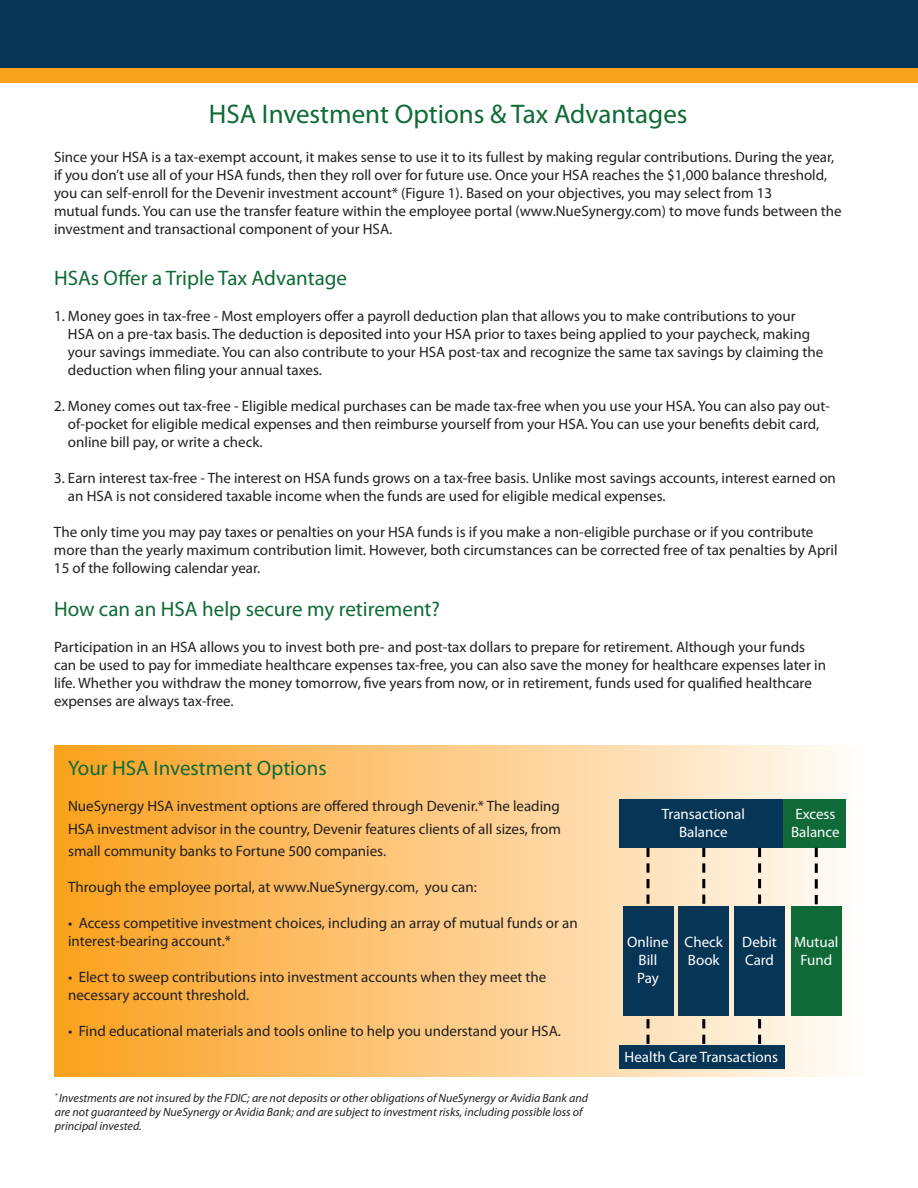
<style>
.page{position:relative;width:918px;height:1188px;background:#fff}
.page>*{position:absolute;margin:0;border:0;box-sizing:border-box;transform-origin:0 0}
.t1{font:27px "Myriad Pro";color:#0f6a37}
.t2{font:21px "Myriad Pro";color:#0f6a37}
.t3{font:15px/18px "Myriad Pro";color:#231f20}
.t4{font:15px/18px "Myriad Pro";color:#fff}
.t5{font:italic 12px/14.4px "Myriad Pro";color:#231f20}
</style>
<div class="page">
<div style="left:0;top:0;width:918px;height:68px;background:#073555"></div>
<div style="left:0;top:68px;width:918px;height:15px;background:#f9a21c"></div>
<div style="left:54px;top:745px;width:810px;height:331px;background:linear-gradient(to right,#faa01e,#fefbf7)"></div>
<div style="left:619px;top:799px;width:166px;height:49px;background:#073555"></div>
<div style="left:619px;top:1045px;width:166px;height:24px;background:#073555"></div>
<div style="left:783px;top:799px;width:63px;height:49px;background:#0f6a37"></div>
<svg style="left:646px;top:848px;width:4px;height:196px"></svg>
<svg style="left:702px;top:848px;width:3px;height:196px"></svg>
<svg style="left:758px;top:848px;width:3px;height:196px"></svg>
<svg style="left:815px;top:848px;width:3px;height:58px"></svg>
<div style="left:623px;top:906px;width:50px;height:110px;background:#073555"></div>
<div style="left:679px;top:906px;width:50px;height:110px;background:#073555"></div>
<div style="left:734px;top:906px;width:51px;height:110px;background:#073555"></div>
<div style="left:791px;top:906px;width:51px;height:110px;background:#0f6a37"></div>
<p class="t1" style="left:209px;top:97px;width:480px">HSA Investment Options &amp; Tax Advantages</p>
<p class="t3" style="left:54px;top:148px;width:789px">Since your HSA is a tax-exempt account, it makes sense to use it to its fullest by making regular contributions. During the year, if you don’t use all of your HSA funds, then they roll over for future use. Once your HSA reaches the $1,000 balance threshold, you can self-enroll for the Devenir investment account* (Figure 1). Based on your objectives, you may select from 13<br>mutual funds. You can use the transfer feature within the employee portal (www.NueSynergy.com) to move funds between the investment and transactional component of your HSA.</p>
<p class="t2" style="left:54px;top:265px;width:295px">HSAs Offer a Triple Tax Advantage</p>
<p class="t3" style="left:68px;top:307px;width:757px;text-indent:-14px">1. Money goes in tax-free - Most employers offer a payroll deduction plan that allows you to make contributions to your HSA on a pre-tax basis. The deduction is deposited into your HSA prior to taxes being applied to your paycheck, making your savings immediate. You can also contribute to your HSA post-tax and recognize the same tax savings by claiming the deduction when filing your annual taxes.</p>
<p class="t3" style="left:68px;top:397px;width:764px;text-indent:-14px">2. Money comes out tax-free - Eligible medical purchases can be made tax-free when you use your HSA. You can also pay out&shy;of-pocket for eligible medical expenses and then reimburse yourself from your HSA. You can use your benefits debit card, online bill pay, or write a check.</p>
<p class="t3" style="left:68px;top:469px;width:769px;text-indent:-14px">3. Earn interest tax-free - The interest on HSA funds grows on a tax-free basis. Unlike most savings accounts, interest earned on an HSA is not considered taxable income when the funds are used for eligible medical expenses.</p>
<p class="t3" style="left:54px;top:523px;width:785px">The only time you may pay taxes or penalties on your HSA funds is if you make a non-eligible purchase or if you contribute more than the yearly maximum contribution limit. However, both circumstances can be corrected free of tax penalties by April<br>15 of the following calendar year.</p>
<p class="t2" style="left:54px;top:596px;width:388px">How can an HSA help secure my retirement?</p>
<p class="t3" style="left:54px;top:638px;width:774px">Participation in an HSA allows you to invest both pre- and post-tax dollars to prepare for retirement. Although your funds can be used to pay for immediate healthcare expenses tax-free, you can also save the money for healthcare expenses later in life. Whether you withdraw the money tomorrow, five years from now, or in retirement, funds used for qualified healthcare expenses are always tax-free.</p>
<p class="t2" style="left:68px;top:755px;width:260px">Your HSA Investment Options</p>
<p class="t3" style="left:68px;top:795px;width:494px;line-height:22.5px;text-align:justify">NueSynergy HSA investment options are offered through Devenir.* The leading HSA investment advisor in the country, Devenir features clients of all sizes, from small community banks to Fortune 500 companies.</p>
<p class="t3" style="left:68px;top:878px;width:410px">Through the employee portal, at www.NueSynergy.com, you can:</p>
<p class="t3" style="left:68px;top:914px;width:511px">• Access competitive investment choices, including an array of mutual funds or an interest-bearing account.*</p>
<p class="t3" style="left:68px;top:968px;width:480px">• Elect to sweep contributions into investment accounts when they meet the necessary account threshold.</p>
<p class="t3" style="left:68px;top:1022px;width:494px">• Find educational materials and tools online to help you understand your HSA.</p>
<p class="t5" style="left:55px;top:1090px;width:535px"><sup>*</sup> Investments are not insured by the FDIC; are not deposits or other obligations of NueSynergy or Avidia Bank and are not guaranteed by NueSynergy or Avidia Bank; and are subject to investment risks, including possible loss of principal invested.</p>
<p class="t4" style="left:662px;top:805px;width:85px;text-align:center">Transactional<br>Balance</p>
<p class="t4" style="left:791px;top:805px;width:50px">Excess<br>Balance</p>
<p class="t4" style="left:627px;top:933px;width:43px;text-align:center">Online<br>Bill<br>Pay</p>
<p class="t4" style="left:685px;top:933px;width:40px">Check<br>Book</p>
<p class="t4" style="left:742px;top:933px;width:36px">Debit<br>Card</p>
<p class="t4" style="left:794px;top:933px;width:46px">Mutual</p>
<p class="t4" style="left:800px;top:951px;width:33px">Fund</p>
<p class="t4" style="left:625px;top:1047px;width:155px">Health Care Transactions</p>
</div>
